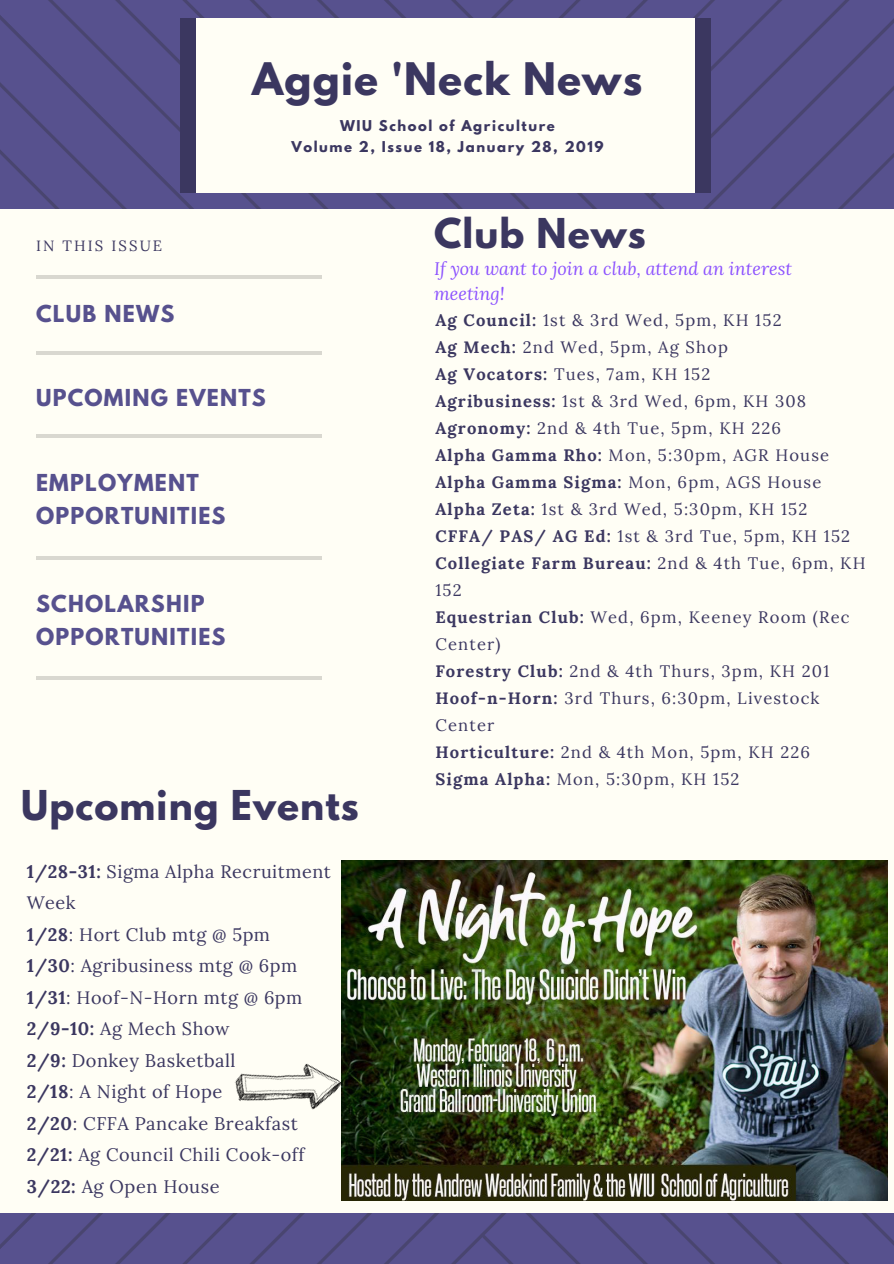
<style>
.page{position:relative;width:894px;height:1264px;background:#fff}
.page>*{position:absolute;margin:0;border:0;box-sizing:border-box;transform-origin:0 0}
.t1{font:700 39.75px "League Spartan";letter-spacing:.03em;color:#3b3760}
.t2{font:700 36.45px "League Spartan";letter-spacing:.03em;color:#3b3760}
.t3{font:700 20.7px/32.7px "League Spartan";letter-spacing:.06em;color:#57518e}
.t4{font:18.15px/31.5px "Lora";letter-spacing:.03em;color:#3b3760}
.t5{font:18px/31.5px "Lora";letter-spacing:.03em;color:#3b3760}
.t6{font:italic 18px/24.8px "Lora";color:#8c52ff}
.t7{font:16.5px/27px "Lora";letter-spacing:.07em;color:#3b3760}
.t8{font:14.85px "Lora";letter-spacing:.14em;color:#3b3760}
.t9{font:700 13.2px/21.5px "League Spartan";letter-spacing:.12em;color:#3b3760;text-align:center}
.s1{font-weight:700}
</style>
<div class="page">
<img style="left:0;top:0;width:893px;height:1263px">
<div style="left:186px;top:19px;width:519px;height:173px;background:#fffef5"></div>
<div style="left:180px;top:19px;width:16px;height:173px;background:#3b3760"></div>
<div style="left:695px;top:19px;width:16px;height:173px;background:#3b3760"></div>
<div style="left:0;top:209px;width:893px;height:1003px;background:#fffef5"></div>
<hr style="left:37px;top:351px;width:284px;height:4px;background:#d9d8d0">
<hr style="left:37px;top:435px;width:284px;height:3px;background:#000">
<hr style="left:37px;top:556px;width:284px;height:4px;background:#d9d8d0">
<hr style="left:37px;top:676px;width:284px;height:3px;background:#000">
<hr style="left:37px;top:275px;width:284px;height:3px;background:#000">
<img style="left:342px;top:860px;width:545px;height:340px">
<img style="left:234px;top:1029px;width:108px;height:114px">
<p class="t8" style="left:36px;top:236px;width:128px">IN THIS ISSUE</p>
<h1 class="t1" style="left:252px;top:60px;width:391px">Aggie 'Neck News</h1>
<p class="t9" style="left:291px;top:117px;width:314px">WIU School of Agriculture<br>Volume 2, Issue 18, January 28, 2019</p>
<h2 class="t2" style="left:434px;top:215px;width:213px">Club News</h2>
<p class="t3" style="left:36px;top:300px;width:140px">CLUB NEWS</p>
<p class="t3" style="left:36px;top:383px;width:231px">UPCOMING EVENTS</p>
<p class="t3" style="left:36px;top:469px;width:191px">EMPLOYMENT<br>OPPORTUNITIES</p>
<p class="t3" style="left:36px;top:589px;width:191px">SCHOLARSHIP<br>OPPORTUNITIES</p>
<h2 class="t2" style="left:21px;top:787px;width:339px">Upcoming Events</h2>
<p class="t5" style="left:27px;top:855px;width:305px"><span class="s1">1/28-31:</span> Sigma Alpha Recruitment<br>Week<br><span class="s1">1/28</span>: Hort Club mtg @ 5pm<br><span class="s1">1/30</span>: Agribusiness mtg @ 6pm<br><span class="s1">1/31</span>: Hoof-N-Horn mtg @ 6pm<br><span class="s1">2/9-10:</span> Ag Mech Show</p>
<p class="t4" style="left:27px;top:1044px;width:272px"><span class="s1">2/9:</span> Donkey Basketball<br><span class="s1">2/18</span>: A Night of Hope<br><span class="s1">2/20</span>: CFFA Pancake Breakfast</p>
<p class="t5" style="left:27px;top:1139px;width:279px"><span class="s1">2/21:</span> Ag Council Chili Cook-off</p>
<p class="t4" style="left:27px;top:1170px;width:194px"><span class="s1">3/22:</span> Ag Open House</p>
<p class="t6" style="left:434px;top:256px;width:359px">If you want to join a club, attend an interest meeting!</p>
<p class="t7" style="left:435px;top:306px;width:431px"><span class="s1">Ag Council:</span> 1st &amp; 3rd Wed, 5pm, KH 152<br><span class="s1">Ag Mech:</span> 2nd Wed, 5pm, Ag Shop<br><span class="s1">Ag Vocators:</span> Tues, 7am, KH 152<br><span class="s1">Agribusiness:</span> 1st &amp; 3rd Wed, 6pm, KH 308<br><span class="s1">Agronomy:</span> 2nd &amp; 4th Tue, 5pm, KH 226<br><span class="s1">Alpha Gamma Rho:</span> Mon, 5:30pm, AGR House<br><span class="s1">Alpha Gamma Sigma:</span> Mon, 6pm, AGS House<br><span class="s1">Alpha Zeta:</span> 1st &amp; 3rd Wed, 5:30pm, KH 152<br><span class="s1">CFFA/ PAS/ AG Ed:</span> 1st &amp; 3rd Tue, 5pm, KH 152<br><span class="s1">Collegiate Farm Bureau:</span> 2nd &amp; 4th Tue, 6pm, KH<br>152<br><span class="s1">Equestrian Club:</span> Wed, 6pm, Keeney Room (Rec<br>Center)<br><span class="s1">Forestry Club:</span> 2nd &amp; 4th Thurs, 3pm, KH 201<br><span class="s1">Hoof-n-Horn:</span> 3rd Thurs, 6:30pm, Livestock<br>Center<br><span class="s1">Horticulture:</span> 2nd &amp; 4th Mon, 5pm, KH 226<br><span class="s1">Sigma Alpha:</span> Mon, 5:30pm, KH 152</p>
</div>
